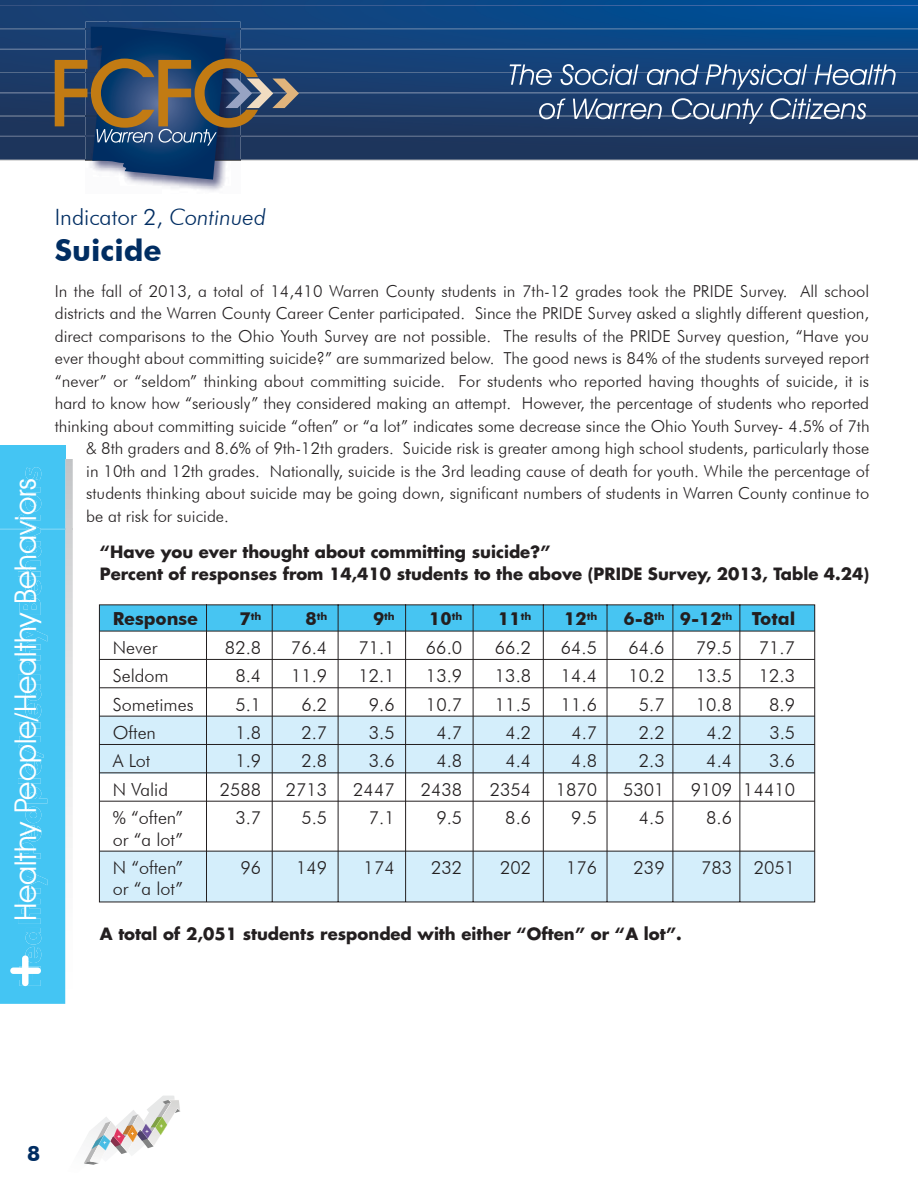
<style>
.page{position:relative;width:918px;height:1188px;background:#fff}
.page>*{position:absolute;margin:0;border:0;box-sizing:border-box;transform-origin:0 0}
.t1{font:30px "Avant Garde IT Cby BT";color:#fff}
.t2{font:700 30px "Futura BT";color:#002d62}
.t3{font:300 22.5px "Futura BT";color:#002d62}
.t4{font:700 21px "Futura BT";color:#002d62}
.t5{font:300 18px/28.3px "Futura BT";color:#231f20}
.t6{font:700 18px "Futura BT";color:#231f20}
.t7{font:300 16.5px "Futura BT";color:#231f20}
.t8{font:700 16.5px/22.5px "Futura";color:#231f20}
.t9{font:700 10.5px "Futura BT";color:#231f20}
.s1{font-style:italic}
.s2{font-size:18px}
</style>
<div class="page">
<div style="left:0;top:0;width:107px;height:27px;background:#184074"></div>
<img style="left:107px;top:0;width:811px;height:27px">
<img style="left:0;top:5px;width:918px;height:1px">
<img style="left:86px;top:22px;width:154px;height:169px">
<svg style="left:0;top:27px;width:918px;height:153px;background:#435e81"></svg>
<svg style="left:84px;top:1096px;width:96px;height:69px"></svg>
<div style="left:0;top:446px;width:65px;height:13px;background:#44c5f3"></div>
<svg style="left:0;top:459px;width:73px;height:545px;background:#59c9f2"></svg>
<svg style="left:99px;top:604px;width:716px;height:299px"></svg>
<h1 class="t1" style="left:7px;top:921px;width:445px;rotate:-90deg">Healthy People/Healthy Behaviors</h1>
<h2 class="t3" style="left:55px;top:203px;width:213px">Indicator 2, <span class="s1">Continued</span></h2>
<h1 class="t2" style="left:55px;top:232px;width:109px">Suicide</h1>
<p class="t7" style="left:55px;top:281px;width:816px">In the fall of 2013, a total of 14,410 Warren County students in 7th-12 grades took the PRIDE Survey. All school</p>
<p class="t7" style="left:55px;top:303px;width:816px">districts and the Warren County Career Center participated. Since the PRIDE Survey asked a slightly different question,</p>
<p class="t7" style="left:55px;top:326px;width:816px">direct comparisons to the Ohio Youth Survey are not possible. The results of the PRIDE Survey question, “Have you</p>
<p class="t7" style="left:55px;top:348px;width:816px">ever thought about committing suicide?” are summarized below. The good news is 84% of the students surveyed report</p>
<p class="t7" style="left:55px;top:371px;width:816px">“never” or “seldom” thinking about committing suicide. For students who reported having thoughts of suicide, it is</p>
<p class="t7" style="left:55px;top:393px;width:816px">hard to know how “seriously” they considered making an attempt. However, the percentage of students who reported</p>
<p class="t7" style="left:55px;top:416px;width:816px">thinking about committing suicide “often” or “a lot” indicates some decrease since the Ohio Youth Survey- 4.5% of 7th</p>
<p class="t7" style="left:86px;top:438px;width:784px">&amp; 8th graders and 8.6% of 9th-12th graders. Suicide risk is greater among high school students, particularly those</p>
<p class="t7" style="left:86px;top:461px;width:785px">in 10th and 12th grades. Nationally, suicide is the 3rd leading cause of death for youth. While the percentage of</p>
<p class="t7" style="left:86px;top:483px;width:785px">students thinking about suicide may be going down, significant numbers of students in Warren County continue to</p>
<p class="t7" style="left:86px;top:506px;width:144px">be at risk for suicide.</p>
<p class="t8" style="left:100px;top:542px;width:771px">“Have you ever thought about committing suicide?”<br>Percent of responses from 14,410 students to the above (PRIDE Survey, 2013, Table 4.24)</p>
<p class="t6" style="left:113px;top:608px;width:87px">Response</p>
<p class="t9" style="left:240px;top:609px;width:23px"><span class="s2">7</span>th</p>
<p class="t9" style="left:306px;top:609px;width:23px"><span class="s2">8</span>th</p>
<p class="t9" style="left:373px;top:609px;width:23px"><span class="s2">9</span>th</p>
<p class="t6" style="left:429px;top:608px;width:35px">10<sup>th</sup></p>
<p class="t6" style="left:498px;top:608px;width:35px">11<sup>th</sup></p>
<p class="t6" style="left:564px;top:608px;width:35px">12<sup>th</sup></p>
<p class="t6" style="left:624px;top:608px;width:173px">6-8<sup>th</sup> 9-12<sup>th</sup> Total</p>
<p class="t5" style="left:113px;top:633px;width:46px">Never</p>
<p class="t5" style="left:225px;top:633px;width:38px">82.8</p>
<p class="t5" style="left:291px;top:633px;width:38px">76.4</p>
<p class="t5" style="left:358px;top:633px;width:38px">71.1</p>
<p class="t5" style="left:426px;top:633px;width:38px">66.0</p>
<p class="t5" style="left:495px;top:633px;width:38px">66.2</p>
<p class="t5" style="left:561px;top:633px;width:38px">64.5</p>
<p class="t5" style="left:628px;top:633px;width:38px">64.6</p>
<p class="t5" style="left:696px;top:633px;width:38px">79.5</p>
<p class="t5" style="left:759px;top:633px;width:38px">71.7</p>
<p class="t5" style="left:113px;top:661px;width:58px">Seldom</p>
<p class="t5" style="left:235px;top:661px;width:27px">8.4</p>
<p class="t5" style="left:291px;top:661px;width:38px">11.9</p>
<p class="t5" style="left:358px;top:661px;width:38px">12.1</p>
<p class="t5" style="left:426px;top:661px;width:38px">13.9</p>
<p class="t5" style="left:495px;top:661px;width:38px">13.8</p>
<p class="t5" style="left:561px;top:661px;width:38px">14.4</p>
<p class="t5" style="left:628px;top:661px;width:38px">10.2</p>
<p class="t5" style="left:696px;top:661px;width:38px">13.5</p>
<p class="t5" style="left:759px;top:661px;width:38px">12.3</p>
<p class="t5" style="left:113px;top:690px;width:82px">Sometimes</p>
<p class="t5" style="left:235px;top:690px;width:27px">5.1</p>
<p class="t5" style="left:301px;top:690px;width:27px">6.2</p>
<p class="t5" style="left:369px;top:690px;width:27px">9.6</p>
<p class="t5" style="left:426px;top:690px;width:38px">10.7</p>
<p class="t5" style="left:495px;top:690px;width:38px">11.5</p>
<p class="t5" style="left:561px;top:690px;width:38px">11.6</p>
<p class="t5" style="left:639px;top:690px;width:27px">5.7</p>
<p class="t5" style="left:696px;top:690px;width:38px">10.8</p>
<p class="t5" style="left:769px;top:690px;width:27px">8.9</p>
<p class="t5" style="left:113px;top:718px;width:45px">Often</p>
<p class="t5" style="left:235px;top:718px;width:27px">1.8</p>
<p class="t5" style="left:301px;top:718px;width:27px">2.7</p>
<p class="t5" style="left:369px;top:718px;width:27px">3.5</p>
<p class="t5" style="left:436px;top:718px;width:27px">4.7</p>
<p class="t5" style="left:505px;top:718px;width:27px">4.2</p>
<p class="t5" style="left:571px;top:718px;width:27px">4.7</p>
<p class="t5" style="left:639px;top:718px;width:27px">2.2</p>
<p class="t5" style="left:706px;top:718px;width:27px">4.2</p>
<p class="t5" style="left:769px;top:718px;width:27px">3.5</p>
<p class="t5" style="left:113px;top:747px;width:39px">A Lot</p>
<p class="t5" style="left:235px;top:747px;width:27px">1.9</p>
<p class="t5" style="left:301px;top:747px;width:27px">2.8</p>
<p class="t5" style="left:369px;top:747px;width:27px">3.6</p>
<p class="t5" style="left:436px;top:747px;width:27px">4.8</p>
<p class="t5" style="left:505px;top:747px;width:27px">4.4</p>
<p class="t5" style="left:571px;top:747px;width:27px">4.8</p>
<p class="t5" style="left:639px;top:747px;width:27px">2.3</p>
<p class="t5" style="left:706px;top:747px;width:27px">4.4</p>
<p class="t5" style="left:769px;top:747px;width:27px">3.6</p>
<p class="t5" style="left:113px;top:775px;width:57px">N Valid</p>
<p class="t5" style="left:220px;top:775px;width:43px">2588</p>
<p class="t5" style="left:286px;top:775px;width:43px">2713</p>
<p class="t5" style="left:353px;top:775px;width:43px">2447</p>
<p class="t5" style="left:421px;top:775px;width:43px">2438</p>
<p class="t5" style="left:490px;top:775px;width:43px">2354</p>
<p class="t5" style="left:556px;top:775px;width:43px">1870</p>
<p class="t5" style="left:623px;top:775px;width:43px">5301</p>
<p class="t5" style="left:691px;top:775px;width:106px">9109 14410</p>
<p class="t5" style="left:113px;top:803px;width:72px">% “often”</p>
<p class="t5" style="left:235px;top:803px;width:27px">3.7</p>
<p class="t5" style="left:301px;top:803px;width:27px">5.5</p>
<p class="t5" style="left:369px;top:803px;width:27px">7.1</p>
<p class="t5" style="left:436px;top:803px;width:27px">9.5</p>
<p class="t5" style="left:505px;top:803px;width:27px">8.6</p>
<p class="t5" style="left:571px;top:803px;width:27px">9.5</p>
<p class="t5" style="left:639px;top:803px;width:27px">4.5</p>
<p class="t5" style="left:706px;top:803px;width:27px">8.6</p>
<p class="t5" style="left:113px;top:825px;width:72px">or “a lot”<br>N “often”</p>
<p class="t5" style="left:241px;top:853px;width:22px">96</p>
<p class="t5" style="left:296px;top:853px;width:33px">149</p>
<p class="t5" style="left:364px;top:853px;width:33px">174</p>
<p class="t5" style="left:431px;top:853px;width:33px">232</p>
<p class="t5" style="left:500px;top:853px;width:33px">202</p>
<p class="t5" style="left:566px;top:853px;width:33px">176</p>
<p class="t5" style="left:634px;top:853px;width:33px">239</p>
<p class="t5" style="left:701px;top:853px;width:96px">783 2051</p>
<p class="t5" style="left:113px;top:875px;width:72px">or “a lot”</p>
<p class="t8" style="left:100px;top:924px;width:583px">A total of 2,051 students responded with either “Often” or “A lot”.</p>
<p class="t4" style="left:27px;top:1141px;width:15px">8</p>
</div>
